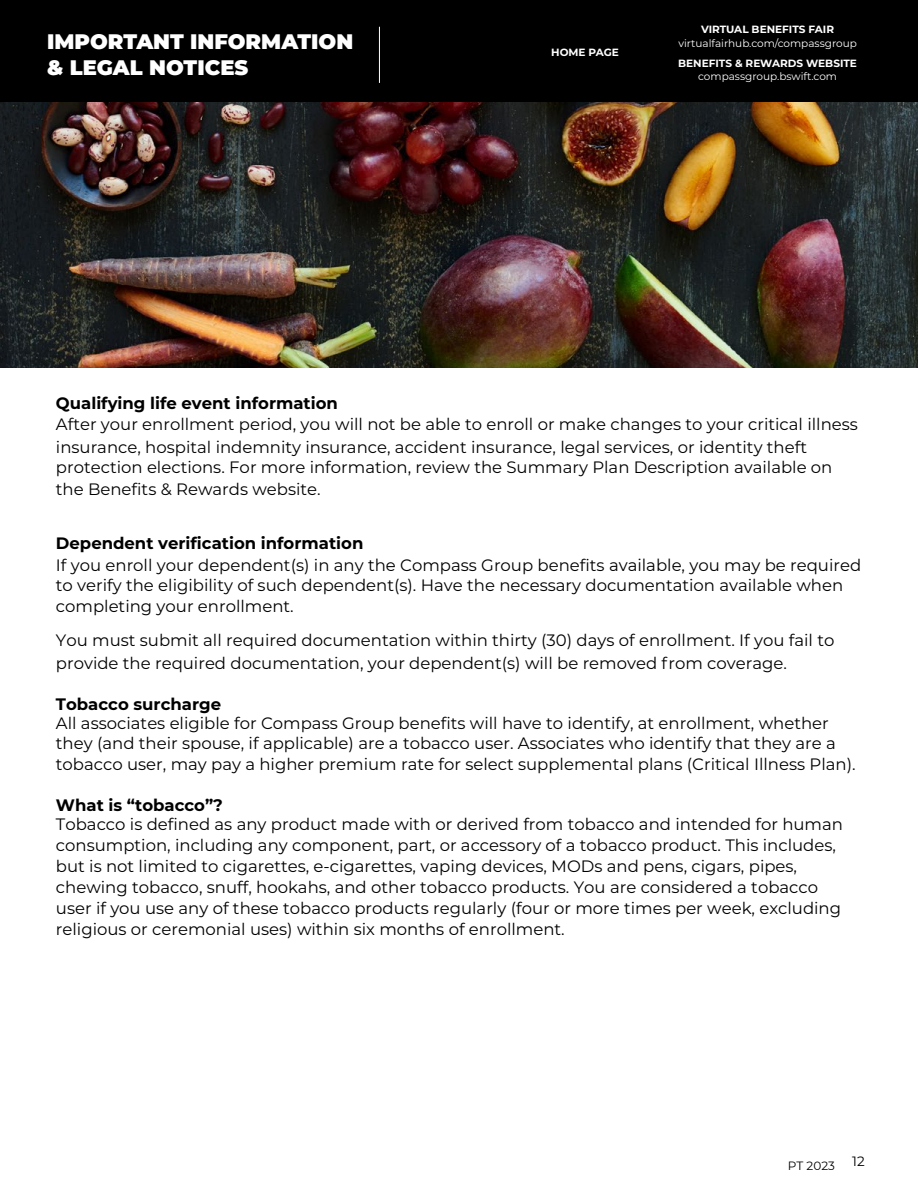
<style>
.page{position:relative;width:918px;height:1188px;background:#fff}
.page>*{position:absolute;margin:0;border:0;box-sizing:border-box;transform-origin:0 0}
.t1{font:900 21px/26.4px "Montserrat";color:#fff}
.t2{font:16.5px/20.9px "Montserrat";color:#000}
.t3{font:700 16.5px "Montserrat";color:#000}
.t4{font:700 16.5px "Montserrat";color:#000}
.t5{font:13.5px "Montserrat";color:#000}
.t6{font:12px "Montserrat";color:#000}
.t7{font:10.5px "Montserrat";color:#fff}
.t8{font:700 10.5px "Montserrat";color:#fff}
.s1{font-style:inherit}
.s2{font-weight:700}
</style>
<div class="page">
<img style="left:0;top:102px;width:918px;height:265px">
<div style="left:0;top:0;width:918px;height:102px;background:#000"></div>
<hr style="left:379px;top:27px;width:1px;height:56px;background:#fff">
<p class="t1" style="left:47px;top:27px;width:308px">IMPORTANT INFORMATION &amp; LEGAL NOTICES</p>
<p class="t8" style="left:551px;top:45px;width:69px">HOME PAGE</p>
<p class="t8" style="left:701px;top:22px;width:135px">VIRTUAL BENEFITS FAIR</p>
<p class="t7" style="left:678px;top:36px;width:180px">virtualfairhub.com/compassgroup</p>
<p class="t8" style="left:678px;top:55px;width:180px">BENEFITS &amp; REWARDS WEBSITE</p>
<p class="t7" style="left:698px;top:69px;width:140px">compassgroup.bswift.com</p>
<p class="t4" style="left:56px;top:391px;width:284px">Qualifying life event information</p>
<p class="t2" style="left:56px;top:413px;width:804px;line-height:22.6px">After your enrollment period, you will not be able to enroll or make changes to your critical illness insurance, hospital <span class="s1">indemnity</span> insurance, accident insurance, legal services, or identity theft</p>
<p class="t2" style="left:56px;top:456px;width:778px;line-height:21.5px">protection elections. For more information, review the Summary Plan Description available on the Benefits &amp; Rewards website.</p>
<p class="t2" style="left:56px;top:531px;width:807px;line-height:22.5px"><span class="s2">Dependent verification information<br></span>If you enroll your dependent(s) in any <span class="s1">the</span> Compass Group benefits <span class="s1">available</span>, you may be required</p>
<p class="t2" style="left:56px;top:574px;width:789px">to verify the eligibility of such dependent(s). Have the necessary documentation available when completing your enrollment.</p>
<p class="t2" style="left:56px;top:628px;width:780px;line-height:22.6px">You must submit all required documentation within thirty (30) days of enrollment. If you fail to provide the required documentation, your dependent(s) will be removed from coverage.</p>
<p class="t3" style="left:56px;top:692px;width:167px">Tobacco surcharge</p>
<p class="t2" style="left:56px;top:712px;width:801px">All associates eligible for Compass Group benefits will have to identify, at enrollment, whether they (and their spouse, if applicable) are a tobacco user. Associates who identify that they are a tobacco user, may pay a higher premium rate for select supplemental plans (Critical Illness Plan).</p>
<p class="t3" style="left:56px;top:793px;width:169px">What is “tobacco”?</p>
<p class="t2" style="left:56px;top:813px;width:789px">Tobacco is defined as any product made with or derived from tobacco and intended for human consumption, including any component, part, or accessory of a tobacco product. This includes, but is not limited to cigarettes, e-cigarettes, vaping devices, MODs and pens, cigars, pipes, chewing tobacco, snuff, hookahs, and other tobacco products. You are considered a tobacco user if you use any of these tobacco products regularly (four or more times per week, excluding religious or ceremonial uses) within six months of enrollment.</p>
<p class="t6" style="left:788px;top:1158px;width:48px">PT 2023</p>
<p class="t5" style="left:852px;top:1152px;width:14px">12</p>
</div>
